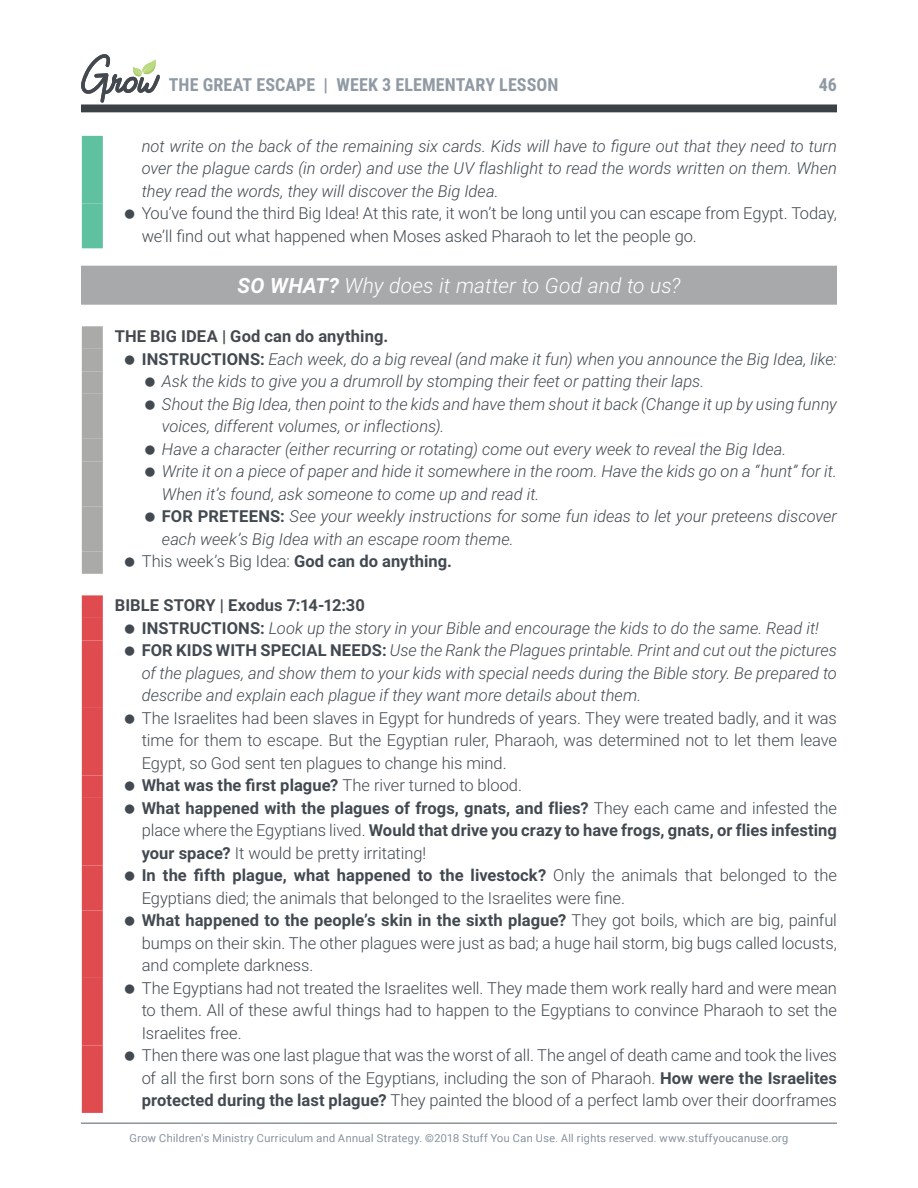
<style>
.page{position:relative;width:918px;height:1188px;background:#fff}
.page>*{position:absolute;margin:0;border:0;box-sizing:border-box;transform-origin:0 0}
.t1{font:italic 300 21px "Roboto";letter-spacing:.005em;color:#fff}
.t2{font:700 18px "Roboto Condensed";letter-spacing:.005em;color:#909aa4}
.t3{font:300 16.5px/22.5px "Roboto";letter-spacing:-.005em;color:#424950}
.t4{font:italic 300 16.5px/22.5px "Roboto";color:#424950;text-align:justify}
.t5{font:700 16.5px "Roboto";letter-spacing:.005em;color:#454a50}
.t6{font:300 10.8px "Roboto";letter-spacing:.04em;color:#8e99a5}
.s1{font-weight:700}
.s2{font-weight:700;font-style:normal}
.s3{font-weight:700;font-style:normal;color:#454a50}
</style>
<div class="page">
<svg style="left:81px;top:54px;width:79px;height:49px"></svg>
<hr style="left:81px;top:1122px;width:756px;height:2px;background:#8c949d">
<div style="left:81px;top:105px;width:756px;height:7px;background:#3c4145"></div>
<div style="left:82px;top:136px;width:21px;height:67px;background:#5fc19f"></div>
<div style="left:82px;top:203px;width:21px;height:45px;background:#5fc19f"></div>
<div style="left:81px;top:266px;width:756px;height:39px;background:#a7a9ab"></div>
<div style="left:82px;top:326px;width:21px;height:23px;background:#aaaaa9"></div>
<div style="left:82px;top:349px;width:21px;height:22px;background:#aaaaa9"></div>
<div style="left:82px;top:371px;width:21px;height:23px;background:#aaaaa9"></div>
<div style="left:82px;top:394px;width:21px;height:45px;background:#aaaaa9"></div>
<div style="left:82px;top:439px;width:21px;height:22px;background:#aaaaa9"></div>
<div style="left:82px;top:461px;width:21px;height:45px;background:#aaaaa9"></div>
<div style="left:82px;top:506px;width:21px;height:45px;background:#aaaaa9"></div>
<div style="left:82px;top:551px;width:21px;height:23px;background:#aaaaa9"></div>
<div style="left:82px;top:595px;width:21px;height:23px;background:#e04b50"></div>
<div style="left:82px;top:618px;width:21px;height:22px;background:#e04b50"></div>
<div style="left:82px;top:640px;width:21px;height:68px;background:#e04b50"></div>
<div style="left:82px;top:708px;width:21px;height:67px;background:#e04b50"></div>
<div style="left:82px;top:775px;width:21px;height:23px;background:#e04b50"></div>
<div style="left:82px;top:798px;width:21px;height:67px;background:#e04b50"></div>
<div style="left:82px;top:865px;width:21px;height:45px;background:#e04b50"></div>
<div style="left:82px;top:910px;width:21px;height:68px;background:#e04b50"></div>
<div style="left:82px;top:978px;width:21px;height:67px;background:#e04b50"></div>
<div style="left:82px;top:1045px;width:21px;height:68px;background:#e04b50"></div>
<p class="t2" style="left:169px;top:78px;width:391px">THE GREAT ESCAPE | WEEK 3 ELEMENTARY LESSON</p>
<p class="t2" style="left:819px;top:78px;width:20px">46</p>
<p class="t4" style="left:142px;top:134px;width:697px">not write on the back of the remaining six cards. Kids will have to figure out that they need to turn over the plague cards (in order) and use the UV flashlight to read the words written on them. When they read the words, they will discover the Big Idea.</p>
<p class="t3" style="left:142px;top:201px;width:697px">You’ve found the third Big Idea! At this rate, it won’t be long until you can escape from Egypt. Today, we’ll find out what happened when Moses asked Pharaoh to let the people go.</p>
<p class="t1" style="left:238px;top:276px;width:444px"><span class="s1">SO WHAT?</span> Why does it matter to God and to us?</p>
<p class="t5" style="left:115px;top:330px;width:275px">THE BIG IDEA | God can do anything.</p>
<p class="t4" style="left:142px;top:349px;width:697px"><span class="s2">INSTRUCTIONS:</span> Each week, do a big reveal (and make it fun) when you announce the Big Idea, like:</p>
<p class="t4" style="left:162px;top:371px;width:544px">Ask the kids to give you a drumroll by stomping their feet or patting their laps.</p>
<p class="t4" style="left:162px;top:394px;width:676px">Shout the Big Idea, then point to the kids and have them shout it back (Change it up by using funny</p>
<p class="t4" style="left:162px;top:416px;width:284px">voices, different volumes, or inflections).</p>
<p class="t4" style="left:162px;top:439px;width:626px">Have a character (either recurring or rotating) come out every week to reveal the Big Idea.</p>
<p class="t4" style="left:162px;top:461px;width:677px">Write it on a piece of paper and hide it somewhere in the room. Have the kids go on a “hunt” for it.</p>
<p class="t4" style="left:162px;top:484px;width:379px">When it’s found, ask someone to come up and read it.</p>
<p class="t4" style="left:162px;top:506px;width:676px"><span class="s2">FOR PRETEENS:</span> See your weekly instructions for some fun ideas to let your preteens discover</p>
<p class="t4" style="left:162px;top:529px;width:353px">each week’s Big Idea with an escape room theme.</p>
<p class="t3" style="left:142px;top:549px;width:312px">This week’s Big Idea: <span class="s1">God can do anything.</span></p>
<p class="t4" style="left:142px;top:595px;width:697px;text-align:left;text-indent:-27px"><span class="s3">BIBLE STORY | Exodus 7:14-12:30<br></span><span class="s2">INSTRUCTIONS:</span> Look up the story in your Bible and encourage the kids to do the same. Read it!<br><span class="s2">FOR KIDS WITH SPECIAL NEEDS:</span> Use the Rank the Plagues printable. Print and cut out the pictures of the plagues, and show them to your kids with special needs during the Bible story. Be prepared to describe and explain each plague if they want more details about them.</p>
<p class="t3" style="left:142px;top:706px;width:697px">The Israelites had been slaves in Egypt for hundreds of years. They were treated badly, and it was time for them to escape. But the Egyptian ruler, Pharaoh, was determined not to let them leave Egypt, so God sent ten plagues to change his mind.<br><span class="s1">What was the first plague?</span> The river turned to blood.<br><span class="s1">What happened with the plagues of frogs, gnats, and flies?</span> They each came and infested the place where the Egyptians lived. <span class="s1">Would that drive you crazy to have frogs, gnats, or flies infesting your space?</span> It would be pretty irritating!<br><span class="s1">In the fifth plague, what happened to the livestock?</span> Only the animals that belonged to the Egyptians died; the animals that belonged to the Israelites were fine.<br><span class="s1">What happened to the people’s skin in the sixth plague?</span> They got boils, which are big, painful bumps on their skin. The other plagues were just as bad; a huge hail storm, big bugs called locusts, and complete darkness.<br>The Egyptians had not treated the Israelites well. They made them work really hard and were mean to them. All of these awful things had to happen to the Egyptians to convince Pharaoh to set the Israelites free.<br>Then there was one last plague that was the worst of all. The angel of death came and took the lives of all the first born sons of the Egyptians, including the son of Pharaoh. <span class="s1">How were the Israelites protected during the last plague?</span> They painted the blood of a perfect lamb over their doorframes</p>
<p class="t6" style="left:130px;top:1134px;width:660px">Grow Children's Ministry Curriculum and Annual Strategy. ©2018 Stuff You Can Use. All rights reserved. www.stuffyoucanuse.org</p>
</div>
